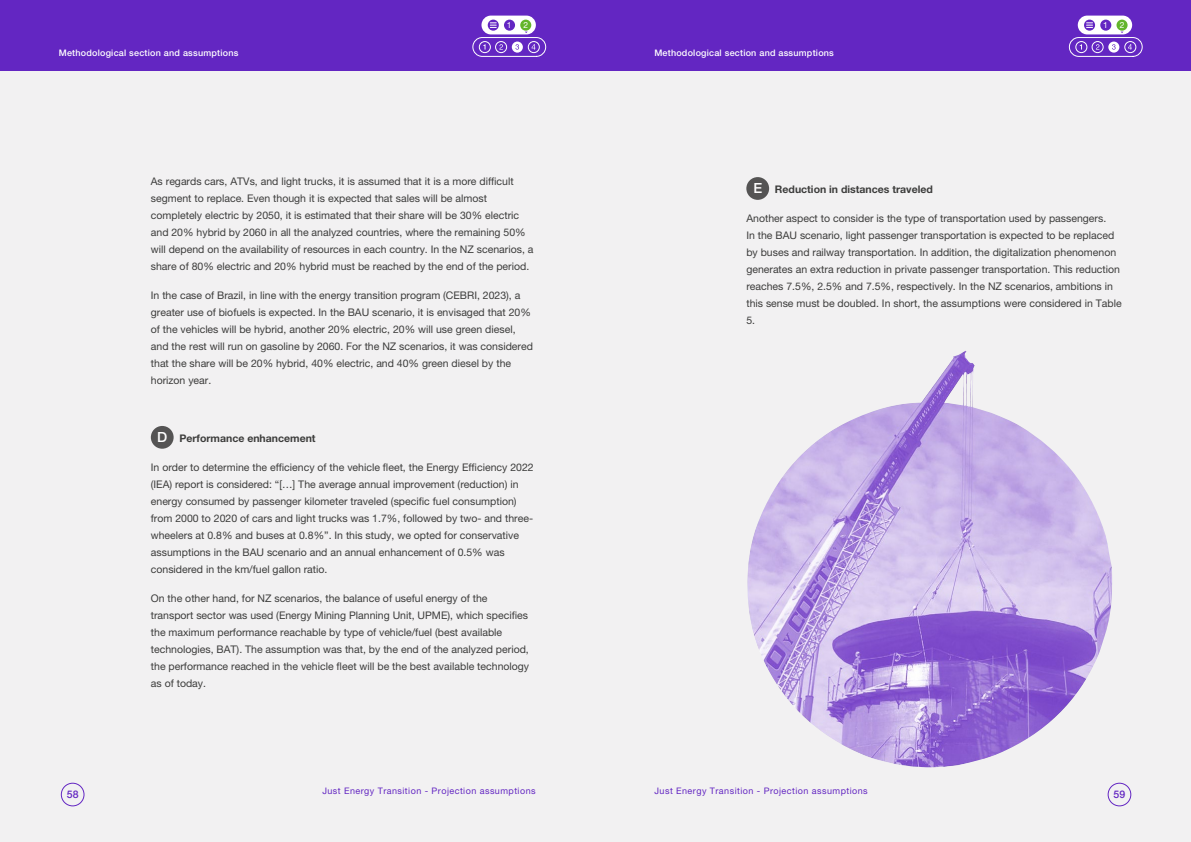
<style>
.page{position:relative;width:1191px;height:842px;background:#fff}
.page>*{position:absolute;margin:0;border:0;box-sizing:border-box;transform-origin:0 0}
.t1{font:500 14px "Helvetica Neue LT Std";color:#fff}
.t2{font:10.5px/17px "Helvetica Neue LT Pro";color:#3c3c3b}
.txt{font:700 10.5px "Helvetica Neue LT Pro";color:#3c3c3b}
.t3{font:500 10.5px "Helvetica Neue LT Std";color:#6326c2}
.t4{font:9px "Helvetica Neue LT Pro";letter-spacing:.05em;color:#6326c2}
.t5{font:500 9px "Helvetica Neue LT Std";letter-spacing:.025em;color:#fff}
.t6{font:8.5px "Helvetica Neue LT Pro";color:#fff}
</style>
<div class="page">
<div style="left:595px;top:0;width:596px;height:842px;background:#f2f1f2"></div>
<div style="left:0;top:0;width:595px;height:842px;background:#f2f1f2"></div>
<div style="left:0;top:0;width:595px;height:71px;background:#6326c2"></div>
<div style="left:595px;top:0;width:596px;height:71px;background:#6326c2"></div>
<div style="left:1107px;top:783px;width:24px;height:23px;border:1px solid #6326c2;border-radius:50%"></div>
<div style="left:61px;top:783px;width:23px;height:23px;border:1px solid #6326c2;border-radius:50%"></div>
<div style="left:1077px;top:16px;width:55px;height:18px;background:#fff;border-radius:9px"></div>
<svg style="left:1084px;top:20px;width:11px;height:11px"></svg>
<svg style="left:1086px;top:23px;width:6px;height:5px"></svg>
<div style="left:1100px;top:20px;width:11px;height:11px;background:#6326c2;border-radius:50%"></div>
<div style="left:1116px;top:20px;width:11px;height:11px;background:#63b52b;border-radius:50%"></div>
<div style="left:481px;top:16px;width:55px;height:18px;background:#fff;border-radius:9px"></div>
<svg style="left:488px;top:20px;width:11px;height:11px"></svg>
<svg style="left:490px;top:23px;width:6px;height:5px"></svg>
<div style="left:504px;top:20px;width:11px;height:11px;background:#6326c2;border-radius:50%"></div>
<div style="left:520px;top:20px;width:11px;height:11px;background:#63b52b;border-radius:50%"></div>
<div style="left:151px;top:426px;width:23px;height:23px;background:#555454;border-radius:50%"></div>
<div style="left:746px;top:177px;width:23px;height:23px;background:#555454;border-radius:50%"></div>
<img style="left:747px;top:351px;width:365px;height:417px">
<div style="left:1069px;top:37px;width:73px;height:20px;border:1px solid #fff;border-radius:9px"></div>
<div style="left:472px;top:37px;width:74px;height:20px;border:1px solid #fff;border-radius:9px"></div>
<div style="left:1108px;top:42px;width:11px;height:11px;background:#fff;border-radius:50%"></div>
<svg style="left:1112px;top:44px;width:3px;height:6px"></svg>
<div style="left:512px;top:42px;width:11px;height:11px;background:#fff;border-radius:50%"></div>
<svg style="left:515px;top:44px;width:4px;height:6px"></svg>
<div style="left:1075px;top:41px;width:12px;height:12px;border:1px solid #fff;border-radius:50%"></div>
<div style="left:479px;top:41px;width:11px;height:12px;border:1px solid #fff;border-radius:50%"></div>
<div style="left:1091px;top:41px;width:12px;height:12px;border:1px solid #fff;border-radius:50%"></div>
<svg style="left:1096px;top:44px;width:3px;height:6px"></svg>
<div style="left:495px;top:41px;width:12px;height:12px;border:1px solid #fff;border-radius:50%"></div>
<svg style="left:499px;top:44px;width:4px;height:6px"></svg>
<div style="left:1124px;top:41px;width:12px;height:12px;border:1px solid #fff;border-radius:50%"></div>
<svg style="left:1128px;top:44px;width:4px;height:6px"></svg>
<div style="left:528px;top:41px;width:11px;height:12px;border:1px solid #fff;border-radius:50%"></div>
<svg style="left:531px;top:44px;width:4px;height:6px"></svg>
<p class="t6" style="left:507px;top:20px;width:6px">1</p>
<p class="t6" style="left:523px;top:20px;width:6px">2</p>
<p class="t6" style="left:1103px;top:20px;width:6px">1</p>
<p class="t6" style="left:1119px;top:20px;width:6px">2</p>
<p class="t6" style="left:505px;top:20px;width:6px">3</p>
<p class="t6" style="left:521px;top:20px;width:6px">4</p>
<p class="t5" style="left:59px;top:47px;width:112px">Definición de indicad res</p>
<p class="t5" style="left:59px;top:47px;width:181px">Methodological section and assumptions</p>
<p class="t5" style="left:654px;top:47px;width:181px">Methodological section and assumptions</p>
<p class="t2" style="left:151px;top:172px;width:384px">As regards cars, ATVs, and light trucks, it is assumed that it is a more difficult segment to replace. Even though it is expected that sales will be almost completely electric by 2050, it is estimated that their share will be 30% electric and 20% hybrid by 2060 in all the analyzed countries, where the remaining 50% will depend on the availability of resources in each country. In the NZ scenarios, a share of 80% electric and 20% hybrid must be reached by the end of the period.</p>
<p class="t2" style="left:151px;top:286px;width:383px">In the case of Brazil, in line with the energy transition program (CEBRI, 2023), a greater use of biofuels is expected. In the BAU scenario, it is envisaged that 20% of the vehicles will be hybrid, another 20% electric, 20% will use green diesel, and the rest will run on gasoline by 2060. For the NZ scenarios, it was considered that the share will be 20% hybrid, 40% electric, and 40% green diesel by the horizon year.</p>
<p class="t1" style="left:157px;top:429px;width:12px">D</p>
<p class="txt" style="left:179px;top:431px;width:138px">Performance enhancement</p>
<p class="t2" style="left:151px;top:458px;width:384px">In order to determine the efficiency of the vehicle fleet, the Energy Efficiency 2022 (IEA) report is considered: “[…] The average annual improvement (reduction) in energy consumed by passenger kilometer traveled (specific fuel consumption) from 2000 to 2020 of cars and light trucks was 1.7%, followed by two- and three&shy;wheelers at 0.8% and buses at 0.8%”. In this study, we opted for conservative assumptions in the BAU scenario and an annual enhancement of 0.5% was considered in the km/fuel gallon ratio.</p>
<p class="t2" style="left:151px;top:589px;width:380px">On the other hand, for NZ scenarios, the balance of useful energy of the transport sector was used (Energy Mining Planning Unit, UPME), which specifies the maximum performance reachable by type of vehicle/fuel (best available technologies, BAT). The assumption was that, by the end of the analyzed period, the performance reached in the vehicle fleet will be the best available technology as of today.</p>
<p class="t1" style="left:753px;top:180px;width:10px">E</p>
<p class="txt" style="left:775px;top:183px;width:159px">Reduction in distances traveled</p>
<p class="t2" style="left:746px;top:209px;width:377px">Another aspect to consider is the type of transportation used by passengers.<br>In the BAU scenario, light passenger transportation is expected to be replaced by buses and railway transportation. In addition, the digitalization phenomenon generates an extra reduction in private passenger transportation. This reduction reaches 7.5%, 2.5% and 7.5%, respectively. In the NZ scenarios, ambitions in this sense must be doubled. In short, the assumptions were considered in Table 5.</p>
<p class="t4" style="left:299px;top:786px;width:238px">Transición energética justa - Premisas de proyección</p>
<p class="t4" style="left:322px;top:786px;width:215px">Just Energy Transition - Projection assumptions</p>
<p class="t4" style="left:654px;top:786px;width:215px">Just Energy Transition - Projection assumptions</p>
<p class="t3" style="left:67px;top:788px;width:13px">58</p>
<p class="t3" style="left:1113px;top:788px;width:13px">59</p>
</div>
